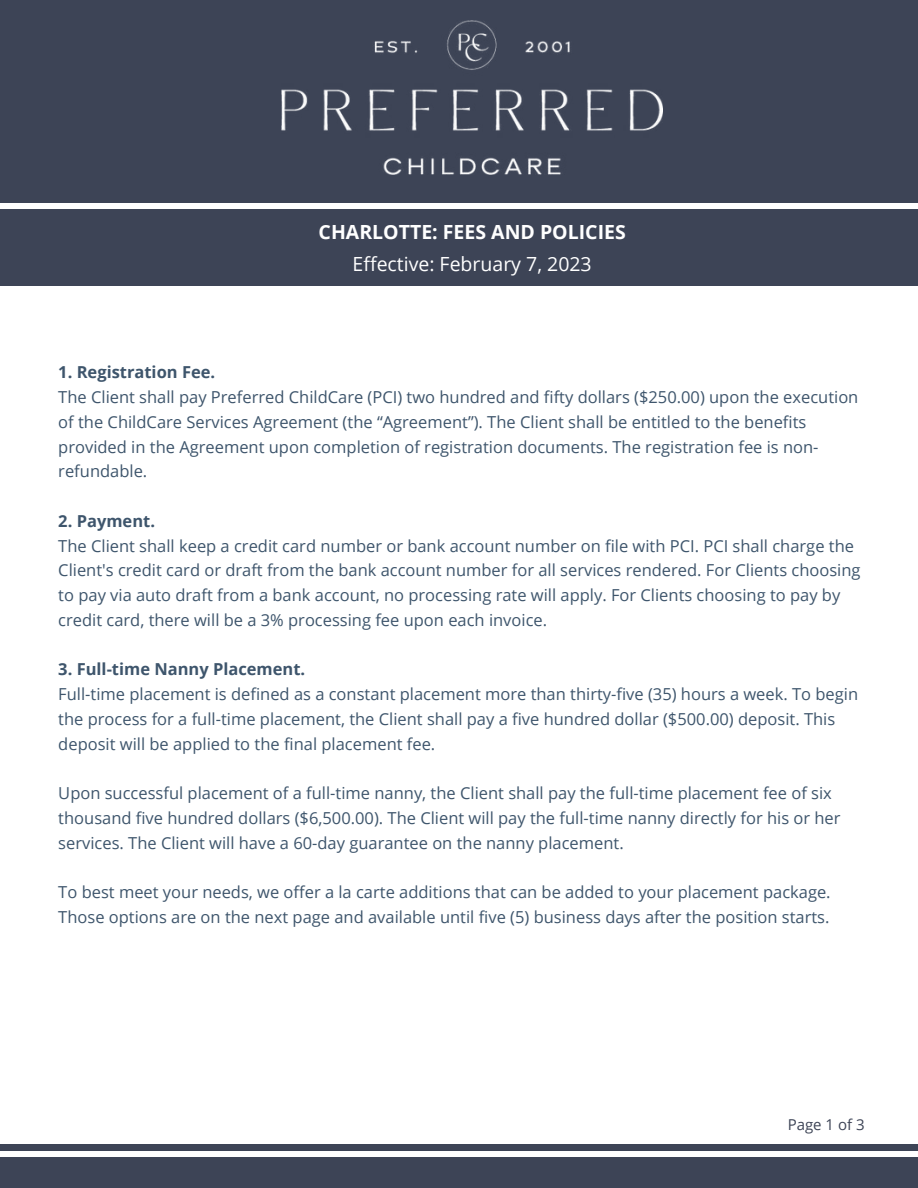
<style>
.page{position:relative;width:918px;height:1188px;background:#fff}
.page>*{position:absolute;margin:0;border:0;box-sizing:border-box;transform-origin:0 0}
.t1{font:700 19.5px "Open Sans";color:#fff}
.t2{font:19.5px "Open Sans";color:#fff}
.t3{font:16.5px/24.8px "Open Sans";color:#3e556c}
.t4{font:700 16.5px "Open Sans";color:#3e556c}
.t5{font:15px "Open Sans";color:#3d4456}
</style>
<div class="page">
<div style="left:0;top:0;width:918px;height:203px;background:#3d4456"></div>
<img style="left:281px;top:20px;width:382px;height:155px">
<div style="left:0;top:210px;width:918px;height:75px;background:#3d4456"></div>
<div style="left:0;top:1157px;width:918px;height:31px;background:#3d4456"></div>
<div style="left:0;top:1144px;width:918px;height:7px;background:#3d4456"></div>
<p class="t1" style="left:319px;top:218px;width:309px">CHARLOTTE: FEES AND POLICIES</p>
<p class="t2" style="left:353px;top:251px;width:241px">Effective: February 7, 2023</p>
<p class="t4" style="left:58px;top:361px;width:158px">1. Registration Fee.</p>
<p class="t3" style="left:58px;top:384px;width:802px">The Client shall pay Preferred ChildCare (PCI) two hundred and fifty dollars ($250.00) upon the execution of the ChildCare Services Agreement (the “Agreement”). The Client shall be entitled to the benefits provided in the Agreement upon completion of registration documents. The registration fee is non&shy;refundable.</p>
<p class="t4" style="left:58px;top:509px;width:98px">2. Payment.</p>
<p class="t3" style="left:58px;top:533px;width:804px">The Client shall keep a credit card number or bank account number on file with PCI. PCI shall charge the Client's credit card or draft from the bank account number for all services rendered. For Clients choosing to pay via auto draft from a bank account, no processing rate will apply. For Clients choosing to pay by credit card, there will be a 3% processing fee upon each invoice.</p>
<p class="t4" style="left:58px;top:658px;width:248px">3. Full-time Nanny Placement.</p>
<p class="t3" style="left:58px;top:681px;width:801px">Full-time placement is defined as a constant placement more than thirty-five (35) hours a week. To begin the process for a full-time placement, the Client shall pay a five hundred dollar ($500.00) deposit. This deposit will be applied to the final placement fee.</p>
<p class="t3" style="left:58px;top:780px;width:784px">Upon successful placement of a full-time nanny, the Client shall pay the full-time placement fee of six thousand five hundred dollars ($6,500.00). The Client will pay the full-time nanny directly for his or her services. The Client will have a 60-day guarantee on the nanny placement.</p>
<p class="t3" style="left:58px;top:879px;width:774px">To best meet your needs, we offer a la carte additions that can be added to your placement package.<br>Those options are on the next page and available until five (5) business days after the position starts.</p>
<p class="t5" style="left:788px;top:1114px;width:78px">Page 1 of 3</p>
</div>
